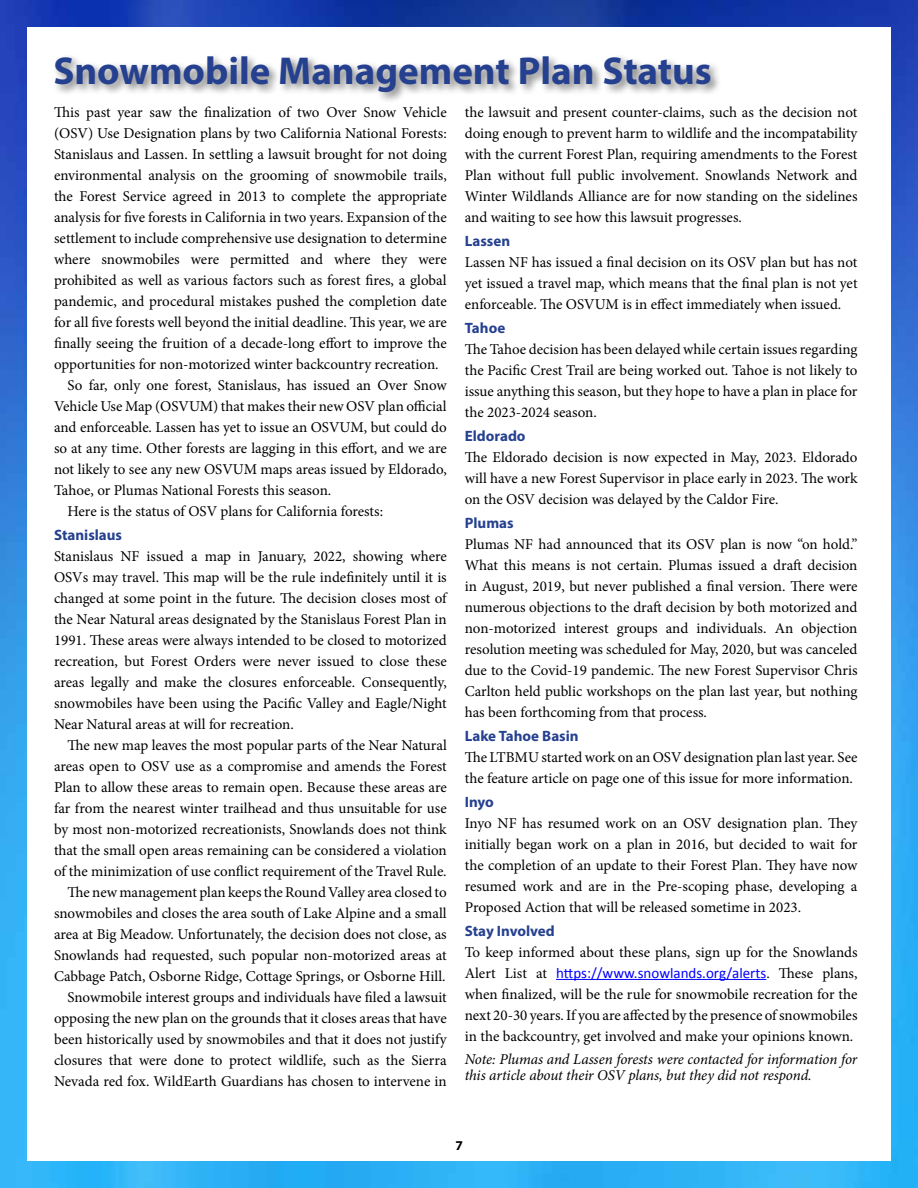
<style>
.page{position:relative;width:918px;height:1188px;background:#fff}
.page>*{position:absolute;margin:0;border:0;box-sizing:border-box;transform-origin:0 0}
.t1{font:700 39px "Myriad Pro";color:#25408f}
.t2{font:15px/21px "Minion Pro";letter-spacing:-.005em;color:#000;text-align:justify}
.t3{font:italic 15px/16.5px "Minion Pro";letter-spacing:-.01em;color:#000}
.t4{font:700 15px "Myriad Pro";color:#25408f}
.t5{font:15px "Calibri";color:#00f}
.t6{font:700 13.5px "Myriad Pro";color:#000}
.s1{font-family:"Minion Pro";color:#000}
</style>
<div class="page">
<img style="left:0;top:0;width:918px;height:1188px">
<div style="left:27px;top:27px;width:864px;height:1134px;background:#fff"></div>
<div style="left:53px;top:53px;width:669px;height:51px;background:#000;opacity:.5"></div>
<hr style="left:556px;top:979px;width:210px;height:1px;background:#00f">
<h1 class="t1" style="left:53px;top:45px;width:660px">Snowmobile Management Plan Status</h1>
<p class="t2" style="left:54px;top:102px;width:394px">This past year saw the finalization of two Over Snow Vehicle</p>
<p class="t2" style="left:54px;top:123px;width:394px">(OSV) Use Designation plans by two California National Forests:</p>
<p class="t2" style="left:54px;top:144px;width:394px">Stanislaus and Lassen. In settling a lawsuit brought for not doing</p>
<p class="t2" style="left:54px;top:165px;width:394px">environmental analysis on the grooming of snowmobile trails,</p>
<p class="t2" style="left:54px;top:186px;width:394px">the Forest Service agreed in 2013 to complete the appropriate</p>
<p class="t2" style="left:54px;top:207px;width:394px">analysis for five forests in California in two years. Expansion of the</p>
<p class="t2" style="left:54px;top:228px;width:394px">settlement to include comprehensive use designation to determine</p>
<p class="t2" style="left:54px;top:249px;width:394px">where snowmobiles were permitted and where they were</p>
<p class="t2" style="left:54px;top:270px;width:394px">prohibited as well as various factors such as forest fires, a global</p>
<p class="t2" style="left:54px;top:291px;width:394px">pandemic, and procedural mistakes pushed the completion date</p>
<p class="t2" style="left:54px;top:312px;width:394px">for all five forests well beyond the initial deadline. This year, we are</p>
<p class="t2" style="left:54px;top:333px;width:394px">finally seeing the fruition of a decade-long effort to improve the</p>
<p class="t2" style="left:54px;top:354px;width:386px">opportunities for non-motorized winter backcountry recreation.</p>
<p class="t2" style="left:68px;top:375px;width:381px">So far, only one forest, Stanislaus, has issued an Over Snow</p>
<p class="t2" style="left:54px;top:396px;width:394px">Vehicle Use Map (OSVUM) that makes their new OSV plan official</p>
<p class="t2" style="left:54px;top:417px;width:394px">and enforceable. Lassen has yet to issue an OSVUM, but could do</p>
<p class="t2" style="left:54px;top:438px;width:394px">so at any time. Other forests are lagging in this effort, and we are</p>
<p class="t2" style="left:54px;top:459px;width:394px">not likely to see any new OSVUM maps areas issued by Eldorado,</p>
<p class="t2" style="left:54px;top:480px;width:279px">Tahoe, or Plumas National Forests this season.</p>
<p class="t2" style="left:68px;top:501px;width:317px">Here is the status of OSV plans for California forests:</p>
<p class="t4" style="left:54px;top:525px;width:70px">Stanislaus</p>
<p class="t2" style="left:54px;top:546px;width:394px">Stanislaus NF issued a map in January, 2022, showing where OSVs may travel. This map will be the rule indefinitely until it is changed at some point in the future. The decision closes most of the Near Natural areas designated by the Stanislaus Forest Plan in 1991. These areas were always intended to be closed to motorized recreation, but Forest Orders were never issued to close these areas legally and make the closures enforceable. Consequently, snowmobiles have been using the Pacific Valley and Eagle/Night Near Natural areas at will for recreation.</p>
<p class="t2" style="left:54px;top:735px;width:394px;text-align:right">The new map leaves the most popular parts of the Near Natural areas open to OSV use as a compromise and amends the Forest Plan to allow these areas to remain open. Because these areas are far from the nearest winter trailhead and thus unsuitable for use by most non-motorized recreationists, Snowlands does not think that the small open areas remaining can be considered a violation of the minimization of use conflict requirement of the Travel Rule.<br>The new management plan keeps the Round Valley area closed to snowmobiles and closes the area south of Lake Alpine and a small area at Big Meadow. Unfortunately, the decision does not close, as Snowlands had requested, such popular non-motorized areas at Cabbage Patch, Osborne Ridge, Cottage Springs, or Osborne Hill.<br>Snowmobile interest groups and individuals have filed a lawsuit opposing the new plan on the grounds that it closes areas that have been historically used by snowmobiles and that it does not justify closures that were done to protect wildlife, such as the Sierra Nevada red fox. WildEarth Guardians has chosen to intervene in</p>
<p class="t2" style="left:465px;top:102px;width:394px">the lawsuit and present counter-claims, such as the decision not doing enough to prevent harm to wildlife and the incompatability with the current Forest Plan, requiring amendments to the Forest Plan without full public involvement. Snowlands Network and Winter Wildlands Alliance are for now standing on the sidelines and waiting to see how this lawsuit progresses.</p>
<p class="t4" style="left:465px;top:231px;width:47px">Lassen</p>
<p class="t2" style="left:465px;top:252px;width:394px">Lassen NF has issued a final decision on its OSV plan but has not yet issued a travel map, which means that the final plan is not yet enforceable. The OSVUM is in effect immediately when issued.</p>
<p class="t4" style="left:465px;top:318px;width:42px">Tahoe</p>
<p class="t2" style="left:465px;top:339px;width:394px">The Tahoe decision has been delayed while certain issues regarding the Pacific Crest Trail are being worked out. Tahoe is not likely to issue anything this season, but they hope to have a plan in place for the 2023-2024 season.</p>
<p class="t4" style="left:465px;top:426px;width:62px">Eldorado</p>
<p class="t2" style="left:465px;top:447px;width:394px">The Eldorado decision is now expected in May, 2023. Eldorado will have a new Forest Supervisor in place early in 2023. The work on the OSV decision was delayed by the Caldor Fire.</p>
<p class="t4" style="left:465px;top:513px;width:50px">Plumas</p>
<p class="t2" style="left:465px;top:534px;width:394px">Plumas NF had announced that its OSV plan is now “on hold.” What this means is not certain. Plumas issued a draft decision in August, 2019, but never published a final version. There were numerous objections to the draft decision by both motorized and non-motorized interest groups and individuals. An objection resolution meeting was scheduled for May, 2020, but was canceled due to the Covid-19 pandemic. The new Forest Supervisor Chris Carlton held public workshops on the plan last year, but nothing has been forthcoming from that process.</p>
<p class="t4" style="left:465px;top:726px;width:115px">Lake Tahoe Basin</p>
<p class="t2" style="left:465px;top:747px;width:394px">The LTBMU started work on an OSV designation plan last year. See the feature article on page one of this issue for more information.</p>
<p class="t4" style="left:465px;top:792px;width:31px">Inyo</p>
<p class="t2" style="left:465px;top:813px;width:394px">Inyo NF has resumed work on an OSV designation plan. They initially began work on a plan in 2016, but decided to wait for the completion of an update to their Forest Plan. They have now resumed work and are in the Pre-scoping phase, developing a Proposed Action that will be released sometime in 2023.</p>
<p class="t4" style="left:465px;top:921px;width:92px">Stay Involved</p>
<p class="t2" style="left:465px;top:942px;width:394px">To keep informed about these plans, sign up for the Snowlands</p>
<p class="t5" style="left:465px;top:963px;width:394px"><span class="s1">Alert List at</span> https://www.snowlands.org/alerts<span class="s1">. These plans,</span></p>
<p class="t2" style="left:465px;top:984px;width:394px">when finalized, will be the rule for snowmobile recreation for the next 20-30 years. If you are affected by the presence of snowmobiles in the backcountry, get involved and make your opinions known.</p>
<p class="t3" style="left:465px;top:1051px;width:394px">Note: Plumas and Lassen forests were contacted for information for this article about their OSV plans, but they did not respond.</p>
<p class="t6" style="left:455px;top:1137px;width:9px">7</p>
</div>
